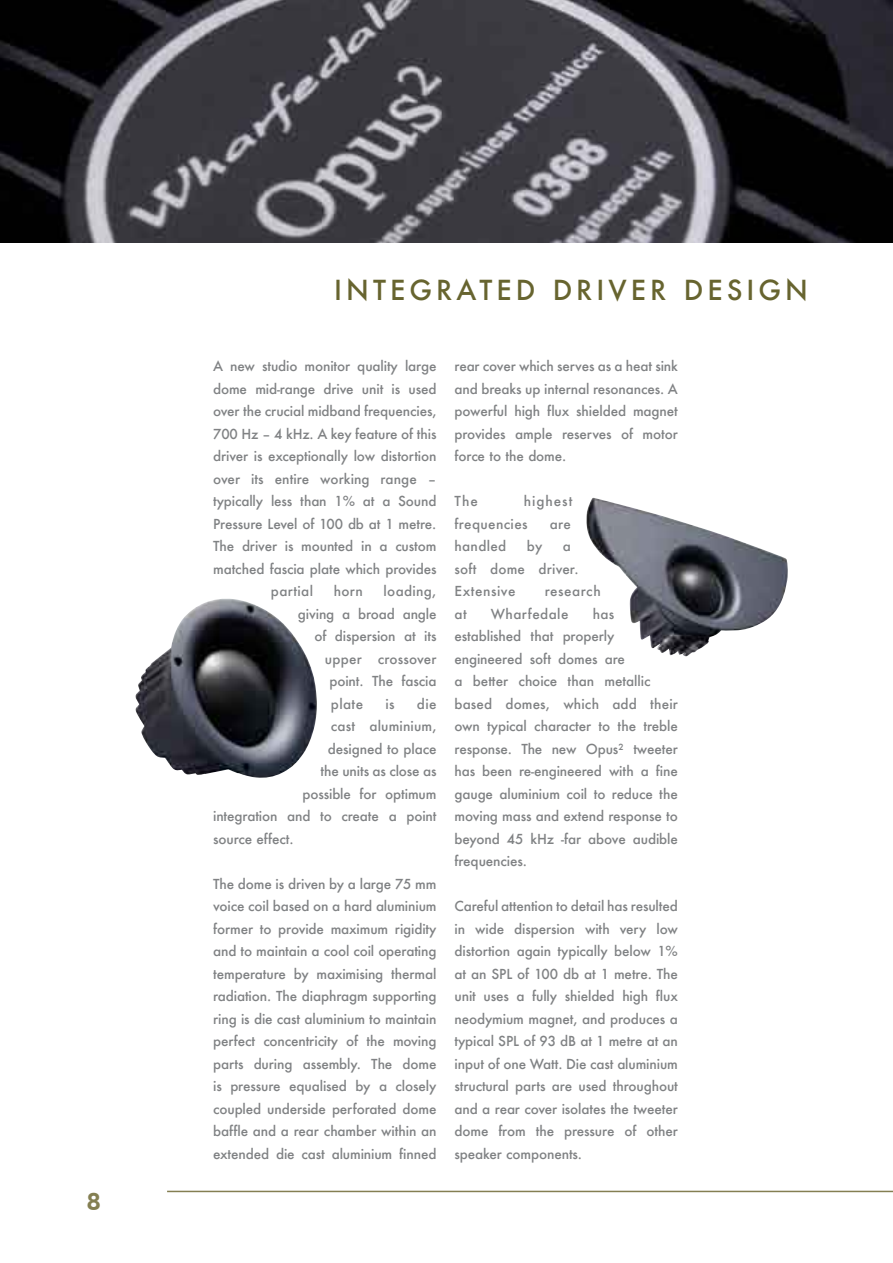
<style>
.page{position:relative;width:893px;height:1263px;background:#fff}
.page>*{position:absolute;margin:0;border:0;box-sizing:border-box;transform-origin:0 0}
.t1{font:500 27px "Futura";letter-spacing:.15em;color:#67642f}
.t2{font:800 24px "Futura BT";color:#847f52}
.t3{font:500 13.5px/22.5px "Futura";letter-spacing:-.01em;color:#808284;text-align:justify}
.t4{font:500 13.5px/22.5px "Futura";letter-spacing:.025em;color:#808284}
.t5{font:500 13.5px "Futura";letter-spacing:.015em;color:#808284}
.t6{font:500 13.5px "Futura";letter-spacing:.01em;color:#808284}
.t7{font:500 13.5px "Futura";letter-spacing:.03em;color:#808284}
.t8{font:500 13.5px "Futura";letter-spacing:.04em;color:#808284}
</style>
<div class="page">
<img style="left:135px;top:598px;width:182px;height:180px">
<img style="left:0;top:0;width:893px;height:242px">
<img style="left:586px;top:498px;width:202px;height:159px">
<hr style="left:167px;top:1191px;width:726px;height:1px;background:#847f52">
<h2 class="t2" style="left:87px;top:1187px;width:16px">8</h2>
<h1 class="t1" style="left:334px;top:272px;width:475px">INTEGRATED DRIVER DESIGN</h1>
<p class="t3" style="left:213px;top:355px;width:225px">A new studio monitor quality large</p>
<p class="t3" style="left:213px;top:377px;width:225px">dome mid-range drive unit is used</p>
<p class="t3" style="left:213px;top:400px;width:225px">over the crucial midband frequencies,</p>
<p class="t3" style="left:213px;top:422px;width:225px">700 Hz – 4 kHz. A key feature of this</p>
<p class="t3" style="left:213px;top:445px;width:225px">driver is exceptionally low distortion</p>
<p class="t3" style="left:213px;top:467px;width:225px">over its entire working range –</p>
<p class="t3" style="left:213px;top:490px;width:225px">typically less than 1% at a Sound</p>
<p class="t3" style="left:213px;top:512px;width:225px">Pressure Level of 100 db at 1 metre.</p>
<p class="t3" style="left:213px;top:535px;width:225px">The driver is mounted in a custom</p>
<p class="t3" style="left:213px;top:557px;width:225px">matched fascia plate which provides</p>
<p class="t4" style="left:271px;top:580px;width:44px">partial</p>
<p class="t3" style="left:334px;top:580px;width:31px">horn</p>
<p class="t4" style="left:384px;top:580px;width:54px">loading,</p>
<p class="t3" style="left:298px;top:602px;width:140px">giving a broad angle</p>
<p class="t3" style="left:314px;top:625px;width:124px">of dispersion at its</p>
<p class="t5" style="left:325px;top:649px;width:113px">upper crossover</p>
<p class="t3" style="left:329px;top:670px;width:109px">point. The fascia</p>
<p class="t3" style="left:331px;top:692px;width:34px">plate</p>
<p class="t3" style="left:385px;top:692px;width:11px">is</p>
<p class="t3" style="left:417px;top:692px;width:21px">die</p>
<p class="t6" style="left:331px;top:717px;width:107px">cast aluminium,</p>
<p class="t3" style="left:328px;top:737px;width:110px">designed to place</p>
<p class="t3" style="left:320px;top:760px;width:118px">the units as close as</p>
<p class="t3" style="left:302px;top:782px;width:136px">possible for optimum</p>
<p class="t3" style="left:213px;top:805px;width:225px">integration and to create a point</p>
<p class="t3" style="left:213px;top:827px;width:82px">source effect.</p>
<p class="t3" style="left:213px;top:872px;width:225px">The dome is driven by a large 75 mm voice coil based on a hard aluminium former to provide maximum rigidity and to maintain a cool coil operating temperature by maximising thermal radiation. The diaphragm supporting ring is die cast aluminium to maintain perfect concentricity of the moving parts during assembly. The dome is pressure equalised by a closely coupled underside perforated dome baffle and a rear chamber within an extended die cast aluminium finned</p>
<p class="t3" style="left:454px;top:355px;width:225px">rear cover which serves as a heat sink and breaks up internal resonances. A powerful high flux shielded magnet provides ample reserves of motor force to the dome.</p>
<p class="t3" style="left:454px;top:490px;width:25px">The</p>
<p class="t4" style="left:454px;top:490px;width:119px;text-indent:69px">highest frequencies</p>
<p class="t3" style="left:550px;top:512px;width:23px">are</p>
<p class="t4" style="left:454px;top:535px;width:53px">handled</p>
<p class="t3" style="left:527px;top:535px;width:17px">by</p>
<p class="t4" style="left:454px;top:535px;width:125px;text-indent:108px">a soft dome driver.<br>Extensive</p>
<p class="t8" style="left:545px;top:582px;width:58px">research</p>
<p class="t3" style="left:454px;top:602px;width:14px">at</p>
<p class="t7" style="left:491px;top:604px;width:79px">Wharfedale</p>
<p class="t3" style="left:454px;top:602px;width:225px;text-align:left;text-indent:138px">has established that properly engineered soft domes are<br>a better choice than metallic based domes, which add their own typical character to the treble response. The new Opus² tweeter has been re-engineered with a fine gauge aluminium coil to reduce the moving mass and extend response to beyond 45 kHz -far above audible frequencies.</p>
<p class="t3" style="left:454px;top:895px;width:225px">Careful attention to detail has resulted in wide dispersion with very low distortion again typically below 1% at an SPL of 100 db at 1 metre. The unit uses a fully shielded high flux neodymium magnet, and produces a typical SPL of 93 dB at 1 metre at an input of one Watt. Die cast aluminium structural parts are used throughout and a rear cover isolates the tweeter dome from the pressure of other speaker components.</p>
</div>
